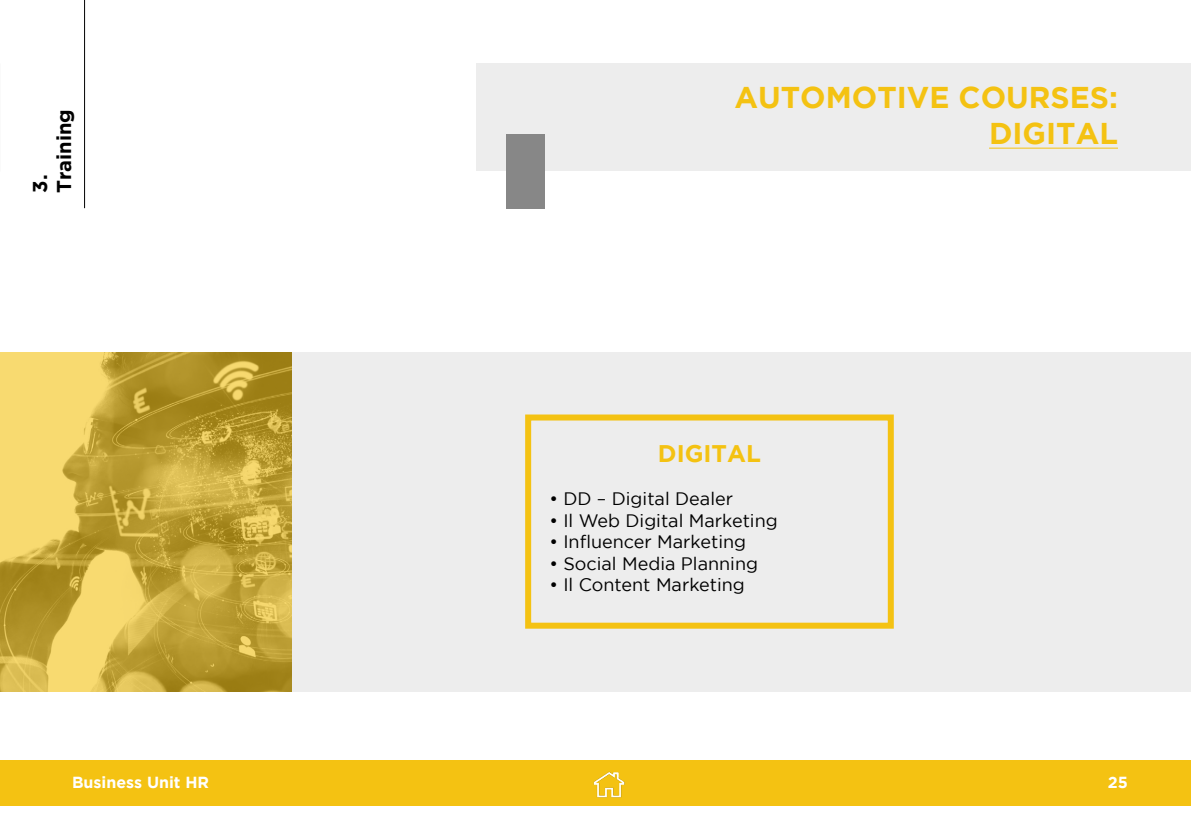
<style>
.page{position:relative;width:1191px;height:840px;background:#fff}
.page>*{position:absolute;margin:0;border:0;box-sizing:border-box;transform-origin:0 0}
.t1{font:700 30px/36px "Gotham";color:#f4c212;text-align:right}
.t2{font:700 24px "Gotham";color:#f4c212}
.t3{font:700 20px/24px "Gotham";color:#000}
.t4{font:18px "Gotham";color:#000}
.t5{font:700 16px "Gotham";color:#fff}
</style>
<div class="page">
<div style="left:0;top:760px;width:1191px;height:45px;background:#f4c212"></div>
<hr style="left:84px;top:0;width:1px;height:208px;background:#000">
<img style="left:593px;top:772px;width:32px;height:26px">
<div style="left:476px;top:63px;width:715px;height:108px;background:#ededed"></div>
<div style="left:506px;top:134px;width:38px;height:74px;background:#878787"></div>
<hr style="left:989px;top:148px;width:129px;height:1px;background:#f4c212">
<div style="left:291px;top:352px;width:900px;height:339px;background:#ededed"></div>
<svg style="left:0;top:352px;width:291px;height:339px;background:#cbad43"></svg>
<div style="left:525px;top:414px;width:368px;height:214px;border:6px solid #f4c212"></div>
<p class="t3" style="left:28px;top:193px;width:85px;rotate:-90deg">3.<br>Training</p>
<h1 class="t1" style="left:734px;top:79px;width:385px">AUTOMOTIVE COURSES:<br>DIGITAL</h1>
<h2 class="t2" style="left:658px;top:439px;width:105px">DIGITAL</h2>
<p class="t4" style="left:549px;top:488px;width:185px">• DD – Digital Dealer</p>
<p class="t4" style="left:549px;top:510px;width:230px">• Il Web Digital Marketing</p>
<p class="t4" style="left:549px;top:531px;width:198px">• Influencer Marketing</p>
<p class="t4" style="left:549px;top:553px;width:210px">• Social Media Planning</p>
<p class="t4" style="left:549px;top:574px;width:197px">• Il Content Marketing</p>
<p class="t5" style="left:72px;top:773px;width:139px">Business Unit HR</p>
<p class="t5" style="left:1108px;top:773px;width:22px">25</p>
</div>
